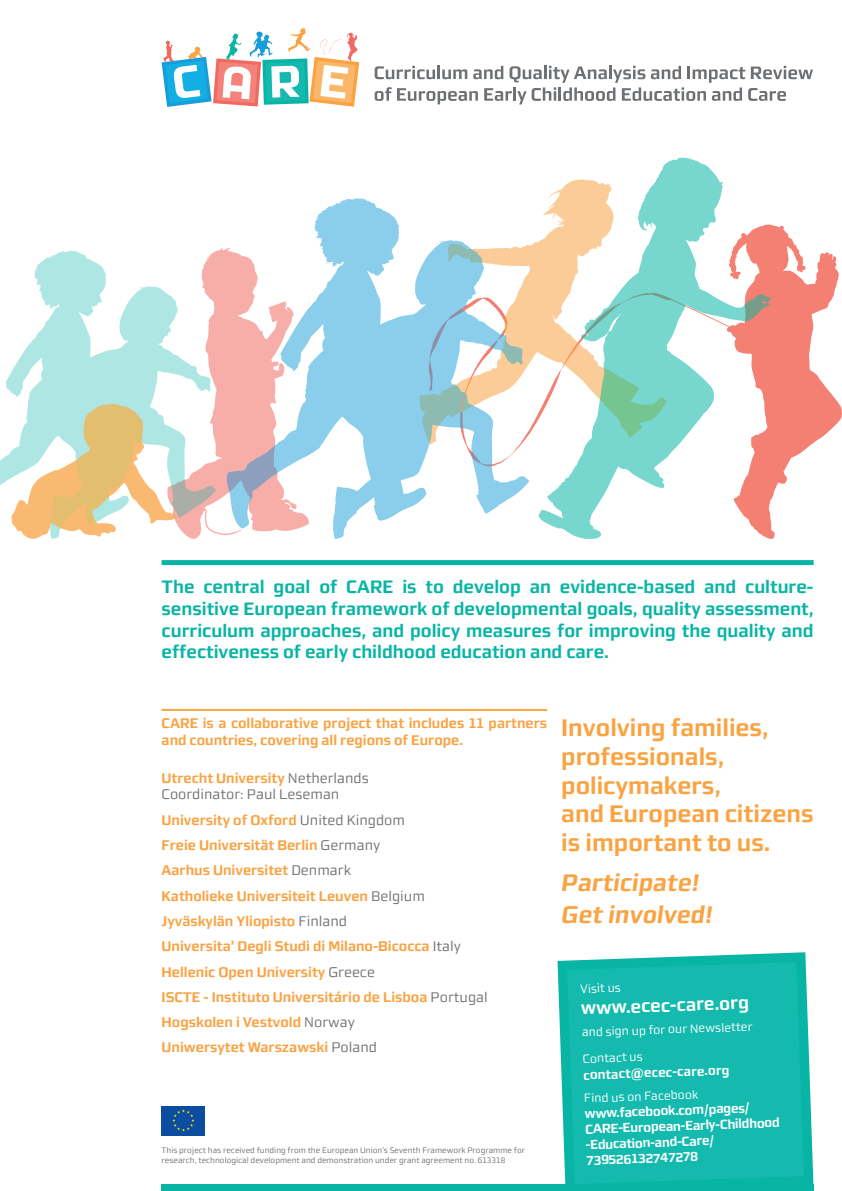
<style>
.page{position:relative;width:842px;height:1191px;background:#fff}
.page>*{position:absolute;margin:0;border:0;box-sizing:border-box;transform-origin:0 0}
.t1{font:700 24px/28.8px "Morgan Sans";color:#f9a343}
.t2{font:italic 700 24px/31.6px "Morgan Sans";color:#f9a343}
.t3{font:700 18px/21.6px "Morgan Sans";color:#08b5a5;text-align:justify}
.t4{font:700 18px "Morgan Sans";color:#fff}
.t5{font:700 14px/25.3px "Morgan Sans";color:#f9a343}
.t6{font:14px/16.8px "Morgan Sans";color:#6e7174}
.t7{font:700 13px/15.6px "Morgan Sans";color:#fff}
.t8{font:12px/26.3px "Morgan Sans";color:#fff}
.t9{font:8px/9.6px "Morgan Sans";color:#6e7174}
.s1{font-weight:700;color:#f9a343}
.s2{font-weight:400;color:#6e7174}
</style>
<div class="page">
<svg style="left:309px;top:198px;width:120px;height:341px;fill:#8bceec"></svg>
<svg style="left:578px;top:157px;width:193px;height:68px"></svg>
<svg style="left:0;top:251px;width:167px;height:288px"></svg>
<svg style="left:419px;top:180px;width:248px;height:265px"></svg>
<svg style="left:167px;top:247px;width:142px;height:292px"></svg>
<svg style="left:429px;top:225px;width:412px;height:314px"></svg>
<svg style="left:375px;top:66px;width:438px;height:38px"></svg>
<svg style="left:162px;top:28px;width:197px;height:79px"></svg>
<div style="left:162px;top:560px;width:652px;height:5px;background:#08b5a5"></div>
<svg style="left:558px;top:952px;width:255px;height:232px;background:#1ebcb1"></svg>
<div style="left:162px;top:1184px;width:652px;height:7px;background:#08b5a5"></div>
<hr style="left:162px;top:709px;width:385px;height:2px;background:#f9a343">
<div style="left:162px;top:1106px;width:43px;height:29px;background:#0d4da1"></div>
<svg style="left:172px;top:1109px;width:22px;height:22px"></svg>
<p class="t3" style="left:162px;top:576px;width:653px">The central goal of CARE is to develop an evidence-based and culture&shy;sensitive European framework of developmental goals, quality assessment, curriculum approaches, and policy measures for improving the quality and effectiveness of early childhood education and care.</p>
<p class="t5" style="left:162px;top:714px;width:387px;line-height:16.8px">CARE is a collaborative project that includes 11 partners and countries, covering all regions of Europe.</p>
<p class="t6" style="left:162px;top:769px;width:209px"><span class="s1">Utrecht University</span> Netherlands<br>Coordinator: Paul Leseman</p>
<p class="t5" style="left:162px;top:807px;width:328px">University of Oxford <span class="s2">United Kingdom<br></span>Freie Universität Berlin <span class="s2">Germany<br></span>Aarhus Universitet <span class="s2">Denmark<br></span>Katholieke Universiteit Leuven <span class="s2">Belgium </span>Jyväskylän Yliopisto <span class="s2">Finland<br></span>Universita’ Degli Studi di Milano-Bicocca <span class="s2">Italy </span>Hellenic Open University <span class="s2">Greece<br></span>ISCTE - Instituto Universitário de Lisboa <span class="s2">Portugal </span>Hogskolen i Vestvold <span class="s2">Norway<br></span>Uniwersytet Warszawski <span class="s2">Poland</span></p>
<p class="t9" style="left:162px;top:1145px;width:365px">This project has received funding from the European Union’s Seventh Framework Programme for research, technological development and demonstration under grant agreement no. 613318</p>
<h1 class="t1" style="left:561px;top:713px;width:254px">Involving families, professionals, policymakers,<br>and European citizens is important to us.</h1>
<h1 class="t2" style="left:561px;top:867px;width:153px">Participate!<br>Get involved!</h1>
<p class="t8" style="left:580px;top:975px;width:42px;rotate:-2deg">Visit us</p>
<p class="t4" style="left:581px;top:997px;width:169px;rotate:-2deg">www.ecec-care.org</p>
<p class="t8" style="left:581px;top:1019px;width:172px;rotate:-2deg">and sign up for our Newsletter<br>Contact us</p>
<p class="t7" style="left:583px;top:1067px;width:148px;rotate:-2deg">contact@ecec-care.org</p>
<p class="t8" style="left:584px;top:1085px;width:116px;rotate:-2deg">Find us on Facebook</p>
<p class="t7" style="left:584px;top:1105px;width:196px;rotate:-2deg">www.facebook.com/pages/<br>CARE-European-Early-Childhood -Education-and-Care/<br>739526132747278</p>
</div>
